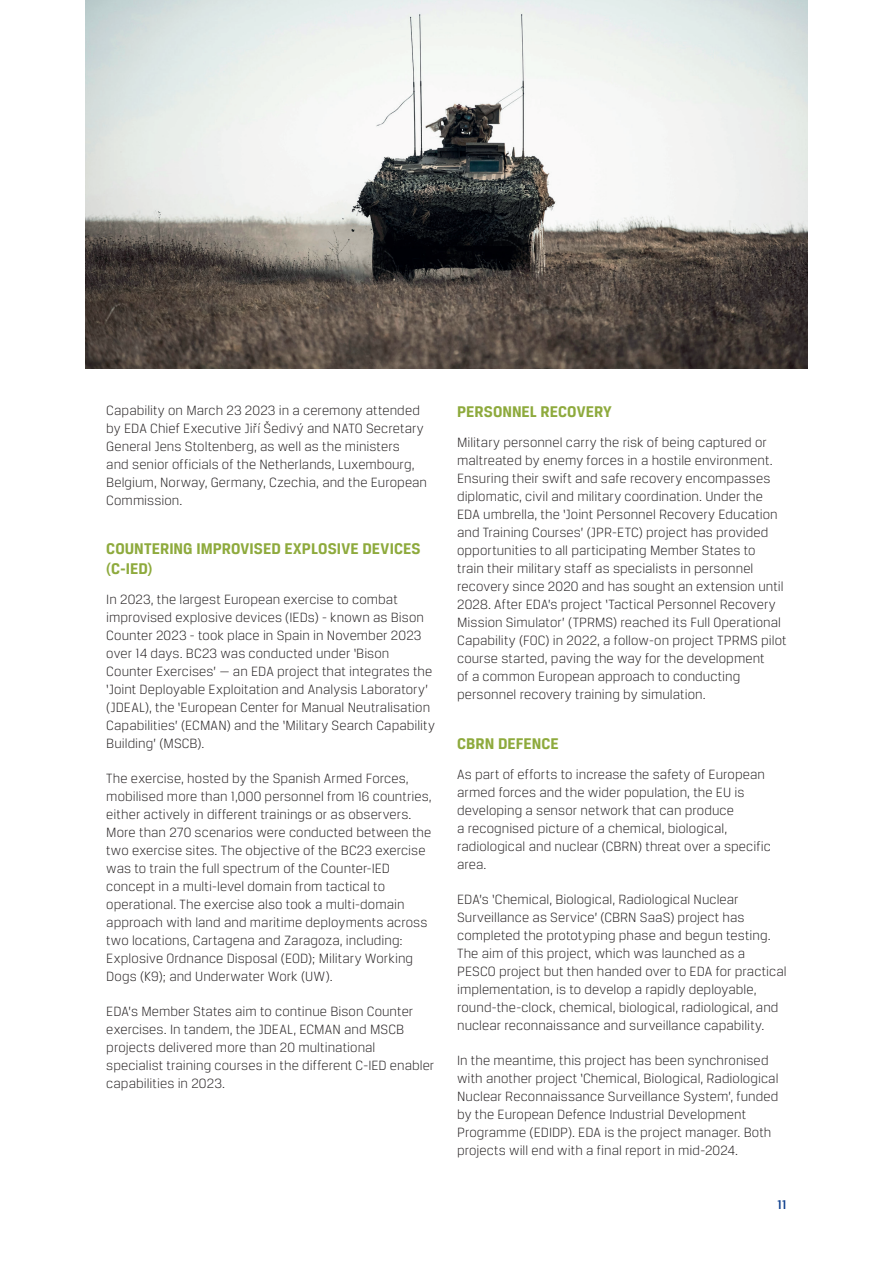
<style>
.page{position:relative;width:893px;height:1263px;background:#fff}
.page>*{position:absolute;margin:0;border:0;box-sizing:border-box;transform-origin:0 0}
.t1{font:700 16.5px/19.5px "Breuer Text";color:#8eaa3d}
.t2{font:300 14.25px/18px "Breuer Text";letter-spacing:.005em;color:#231f20}
.t3{font:500 13.5px "Breuer Text";color:#0d3e8d}
</style>
<div class="page">
<img style="left:85px;top:0;width:723px;height:368px">
<p class="t2" style="left:106px;top:401px;width:322px">Capability on March 23 2023 in a ceremony attended by EDA Chief Executive Jiří Šedivý and NATO Secretary General Jens Stoltenberg, as well as the ministers<br>and senior officials of the Netherlands, Luxembourg, Belgium, Norway, Germany, Czechia, and the European Commission.</p>
<p class="t1" style="left:106px;top:539px;width:316px">COUNTERING IMPROVISED EXPLOSIVE DEVICES (C-IED)</p>
<p class="t2" style="left:106px;top:590px;width:330px">In 2023, the largest European exercise to combat improvised explosive devices (IEDs) - known as Bison Counter 2023 - took place in Spain in November 2023 over 14 days. BC23 was conducted under ‘Bison Counter Exercises’ — an EDA project that integrates the ‘Joint Deployable Exploitation and Analysis Laboratory’ (JDEAL), the ‘European Center for Manual Neutralisation Capabilities’ (ECMAN) and the ‘Military Search Capability Building’ (MSCB).</p>
<p class="t2" style="left:106px;top:769px;width:327px">The exercise, hosted by the Spanish Armed Forces, mobilised more than 1,000 personnel from 16 countries, either actively in different trainings or as observers.<br>More than 270 scenarios were conducted between the two exercise sites. The objective of the BC23 exercise was to train the full spectrum of the Counter-IED concept in a multi-level domain from tactical to operational. The exercise also took a multi-domain approach with land and maritime deployments across two locations, Cartagena and Zaragoza, including:<br>Explosive Ordnance Disposal (EOD); Military Working Dogs (K9); and Underwater Work (UW).</p>
<p class="t2" style="left:106px;top:1002px;width:329px">EDA’s Member States aim to continue Bison Counter exercises. In tandem, the JDEAL, ECMAN and MSCB projects delivered more than 20 multinational specialist training courses in the different C-IED enabler capabilities in 2023.</p>
<p class="t1" style="left:457px;top:401px;width:156px">PERSONNEL RECOVERY</p>
<p class="t2" style="left:457px;top:433px;width:331px">Military personnel carry the risk of being captured or maltreated by enemy forces in a hostile environment.<br>Ensuring their swift and safe recovery encompasses diplomatic, civil and military coordination. Under the EDA umbrella, the ‘Joint Personnel Recovery Education and Training Courses’ (JPR-ETC) project has provided opportunities to all participating Member States to<br>train their military staff as specialists in personnel recovery since 2020 and has sought an extension until 2028. After EDA’s project ‘Tactical Personnel Recovery Mission Simulator’ (TPRMS) reached its Full Operational Capability (FOC) in 2022, a follow-on project TPRMS pilot course started, paving the way for the development<br>of a common European approach to conducting personnel recovery training by simulation.</p>
<p class="t1" style="left:457px;top:733px;width:103px">CBRN DEFENCE</p>
<p class="t2" style="left:457px;top:765px;width:315px">As part of efforts to increase the safety of European armed forces and the wider population, the EU is developing a sensor network that can produce<br>a recognised picture of a chemical, biological, radiological and nuclear (CBRN) threat over a specific area.</p>
<p class="t2" style="left:457px;top:890px;width:331px">EDA’s ‘Chemical, Biological, Radiological Nuclear Surveillance as Service’ (CBRN SaaS) project has completed the prototyping phase and begun testing.<br>The aim of this project, which was launched as a PESCO project but then handed over to EDA for practical implementation, is to develop a rapidly deployable, round-the-clock, chemical, biological, radiological, and nuclear reconnaissance and surveillance capability.</p>
<p class="t2" style="left:457px;top:1051px;width:323px">In the meantime, this project has been synchronised with another project ‘Chemical, Biological, Radiological Nuclear Reconnaissance Surveillance System’, funded by the European Defence Industrial Development Programme (EDIDP). EDA is the project manager. Both projects will end with a final report in mid-2024.</p>
<p class="t3" style="left:777px;top:1196px;width:11px">11</p>
</div>
